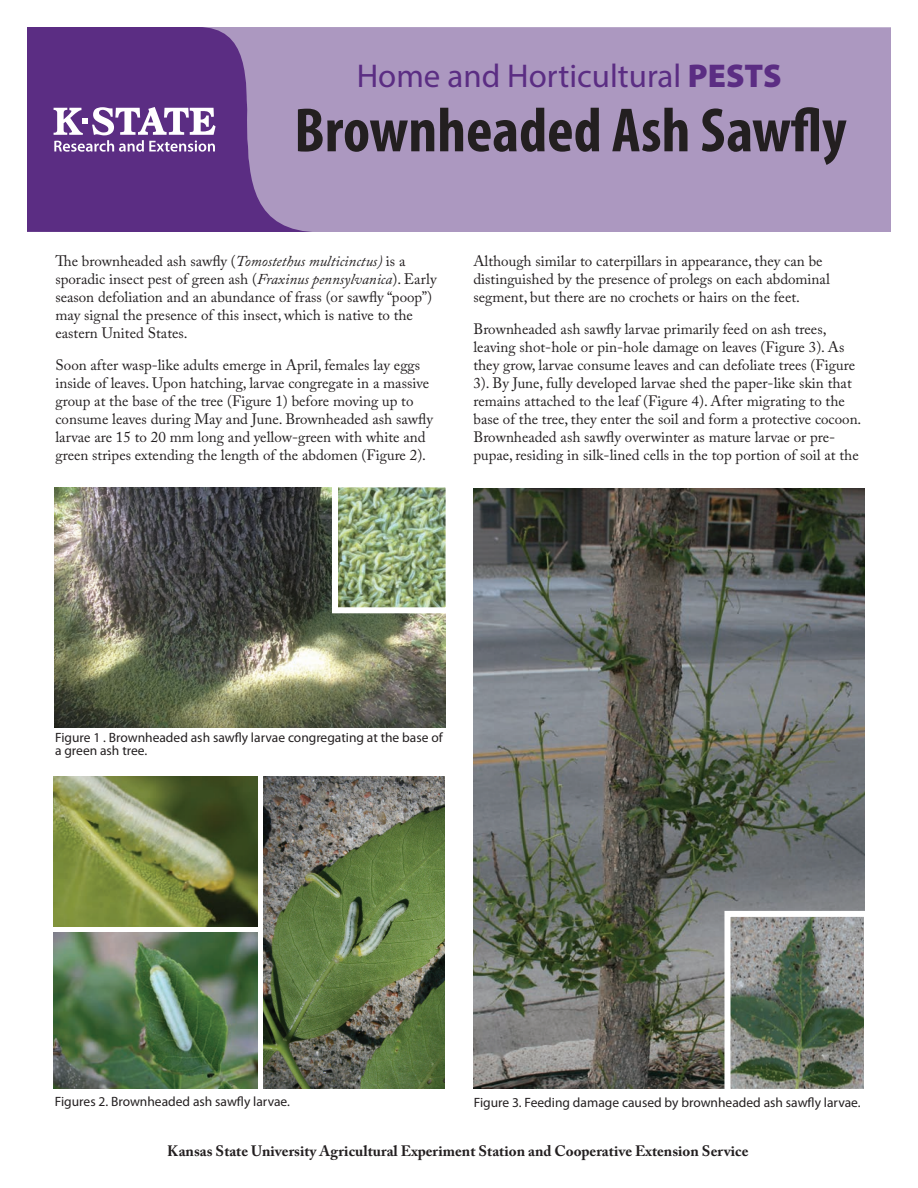
<style>
.page{position:relative;width:918px;height:1188px;background:#fff}
.page>*{position:absolute;margin:0;border:0;box-sizing:border-box;transform-origin:0 0}
.t1{font:700 condensed 63px "Myriad Pro";color:#231f20}
.t2{font:33px "Myriad Pro";color:#5b2d83}
.t3{font:15px/18px "Adobe Caslon Pro";color:#231f20}
.t4{font:700 15px "Adobe Caslon Pro";color:#231f20}
.t5{font:13.5px/13.5px "Myriad Pro";color:#231f20}
.s1{font-weight:900}
.s2{font-style:italic}
</style>
<div class="page">
<div style="left:320px;top:27px;width:571px;height:205px;background:#ac98c0"></div>
<svg style="left:27px;top:27px;width:293px;height:205px;background:#714a93"></svg>
<svg style="left:54px;top:107px;width:162px;height:45px"></svg>
<img style="left:54px;top:487px;width:392px;height:240px">
<img style="left:329px;top:487px;width:117px;height:129px">
<img style="left:54px;top:777px;width:203px;height:149px">
<img style="left:54px;top:933px;width:203px;height:156px">
<img style="left:264px;top:777px;width:181px;height:312px">
<img style="left:473px;top:489px;width:391px;height:600px">
<svg style="left:721px;top:908px;width:144px;height:181px;background:#7a8377"></svg>
<h2 class="t2" style="left:357px;top:56px;width:426px">Home and Horticultural <span class="s1">PESTS</span></h2>
<h1 class="t1" style="left:294px;top:91px;width:554px">Brownheaded Ash Sawfly</h1>
<p class="t3" style="left:55px;top:252px;width:383px">The brownheaded ash sawfly (<span class="s2">Tomostethus multicinctus)</span> is a sporadic insect pest of green ash (<span class="s2">Fraxinus pennsylvanica</span>). Early season defoliation and an abundance of frass (or sawfly “poop”) may signal the presence of this insect, which is native to the eastern United States.</p>
<p class="t3" style="left:55px;top:355px;width:379px">Soon after wasp-like adults emerge in April, females lay eggs inside of leaves. Upon hatching, larvae congregate in a massive group at the base of the tree (Figure 1) before moving up to consume leaves during May and June. Brownheaded ash sawfly larvae are 15 to 20 mm long and yellow-green with white and green stripes extending the length of the abdomen (Figure 2).</p>
<p class="t3" style="left:473px;top:252px;width:358px">Although similar to caterpillars in appearance, they can be distinguished by the presence of prolegs on each abdominal segment, but there are no crochets or hairs on the feet.</p>
<p class="t3" style="left:473px;top:319px;width:390px">Brownheaded ash sawfly larvae primarily feed on ash trees, leaving shot-hole or pin-hole damage on leaves (Figure 3). As they grow, larvae consume leaves and can defoliate trees (Figure 3). By June, fully developed larvae shed the paper-like skin that remains attached to the leaf (Figure 4). After migrating to the base of the tree, they enter the soil and form a protective cocoon.<br>Brownheaded ash sawfly overwinter as mature larvae or pre&shy;pupae, residing in silk-lined cells in the top portion of soil at the</p>
<p class="t5" style="left:55px;top:730px;width:389px">Figure 1 . Brownheaded ash sawfly larvae congregating at the base of a green ash tree.</p>
<p class="t5" style="left:55px;top:1095px;width:237px">Figures 2. Brownheaded ash sawfly larvae.</p>
<p class="t5" style="left:474px;top:1095px;width:388px">Figure 3. Feeding damage caused by brownheaded ash sawfly larvae.</p>
<p class="t4" style="left:167px;top:1142px;width:583px">Kansas State University Agricultural Experiment Station and Cooperative Extension Service</p>
</div>
